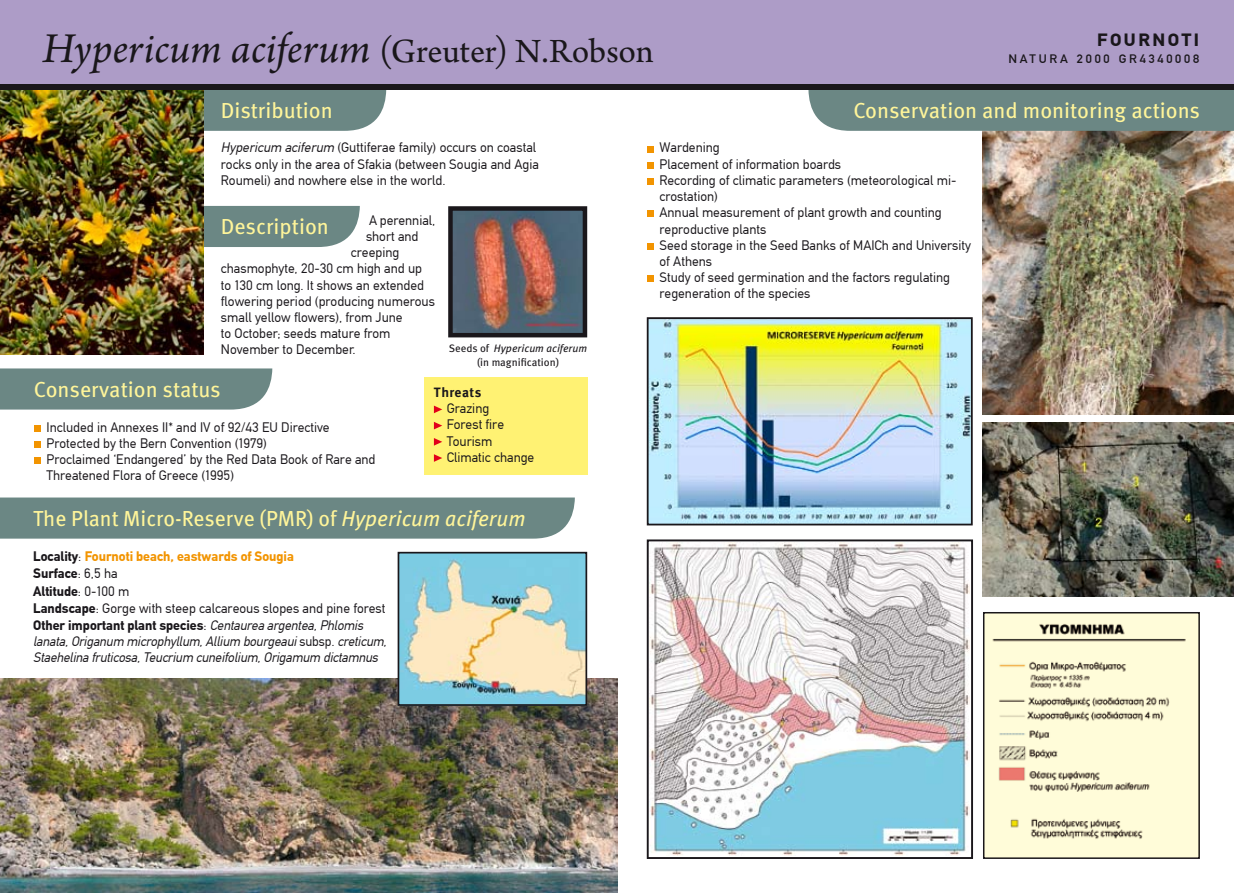
<style>
.page{position:relative;width:1234px;height:893px;background:#fff}
.page>*{position:absolute;margin:0;border:0;box-sizing:border-box;transform-origin:0 0}
.t1{font:italic 44.7px "Arno Pro";letter-spacing:.005em;color:#1a171b}
.t2{font:35.7px "Arno Pro";letter-spacing:-.005em;color:#1a171b}
.t3{font:21.75px "Meta Pro";color:#fff59a}
.t4{font:700 17.4px "CF Din";letter-spacing:.135em;color:#1a171b;scale:1.08 1}
.t5{font:13.5px/16.2px "CF Din";color:#1a171b}
.t6{font:italic 13.5px/16.8px "CF Din";color:#1a171b}
.t7{font:700 13.5px "Meta Pro";letter-spacing:.03em;color:#1a171b}
.t8{font:12px "CF Din";letter-spacing:.215em;color:#1a171b;scale:1.06 1}
.t9{font:10.8px/13.2px "Meta Pro";color:#1a171b;text-align:center}
.s1{font-style:italic}
.s2{font-weight:700;font-style:normal}
.s3{font-style:normal}
.s4{font-weight:700;font-style:normal;color:#f29400}
</style>
<div class="page">
<img style="left:0;top:679px;width:617px;height:214px">
<img style="left:649px;top:320px;width:320px;height:202px">
<div style="left:646px;top:317px;width:326px;height:208px;border:2px solid #1a171b"></div>
<img style="left:649px;top:542px;width:320px;height:314px">
<div style="left:646px;top:539px;width:326px;height:320px;border:2px solid #1a171b"></div>
<img style="left:400px;top:555px;width:184px;height:148px">
<div style="left:397px;top:552px;width:190px;height:154px;border:2px solid #1a171b"></div>
<svg style="left:983px;top:613px;width:215px;height:245px;background:#ede9c8"></svg>
<div style="left:423px;top:378px;width:164px;height:97px;background:#fff273"></div>
<img style="left:982px;top:131px;width:251px;height:284px">
<img style="left:982px;top:423px;width:251px;height:173px">
<img style="left:453px;top:211px;width:129px;height:121px">
<div style="left:448px;top:206px;width:139px;height:131px;border:4px solid #1a171b"></div>
<svg style="left:0;top:368px;width:272px;height:42px;background:#718c89"></svg>
<div style="left:0;top:497px;width:574px;height:42px;background:#6b8784"></div>
<div style="left:34px;top:425px;width:6px;height:7px;background:#f29400"></div>
<div style="left:34px;top:441px;width:6px;height:7px;background:#f29400"></div>
<div style="left:34px;top:457px;width:6px;height:7px;background:#f29400"></div>
<div style="left:203px;top:206px;width:157px;height:41px;background:#6b8784"></div>
<svg style="left:434px;top:406px;width:8px;height:7px"></svg>
<svg style="left:434px;top:422px;width:8px;height:7px"></svg>
<svg style="left:434px;top:438px;width:8px;height:8px"></svg>
<svg style="left:434px;top:454px;width:8px;height:8px"></svg>
<div style="left:203px;top:90px;width:183px;height:41px;background:#6b8784"></div>
<div style="left:646px;top:146px;width:7px;height:6px;background:#f29400"></div>
<div style="left:646px;top:162px;width:7px;height:7px;background:#f29400"></div>
<div style="left:646px;top:178px;width:7px;height:7px;background:#f29400"></div>
<div style="left:646px;top:211px;width:7px;height:6px;background:#f29400"></div>
<div style="left:646px;top:243px;width:7px;height:7px;background:#f29400"></div>
<div style="left:646px;top:275px;width:7px;height:7px;background:#f29400"></div>
<div style="left:808px;top:90px;width:425px;height:41px;background:#6b8784"></div>
<div style="left:0;top:0;width:1233px;height:86px;background:#ad9cc7"></div>
<img style="left:0;top:90px;width:203px;height:264px">
<div style="left:0;top:84px;width:1233px;height:6px;background:#1a171b"></div>
<h1 class="t1" style="left:43px;top:23px;width:329px">Hypericum aciferum</h1>
<p class="t4" style="left:1097px;top:31px;width:96px">FOURNOTI</p>
<h2 class="t2" style="left:379px;top:31px;width:276px">(Greuter) N.Robson</h2>
<p class="t8" style="left:1008px;top:52px;width:181px">NATURA 2000 GR4340008</p>
<h3 class="t3" style="left:221px;top:96px;width:113px">Distribution</h3>
<p class="t5" style="left:221px;top:140px;width:319px"><span class="s1">Hypericum aciferum</span> (Guttiferae family) occurs on coastal rocks only in the area of Sfakia (between Sougia and Agia<br>Roumeli) and nowhere else in the world.</p>
<p class="t5" style="left:369px;top:212px;width:68px">A perennial,</p>
<p class="t5" style="left:366px;top:228px;width:54px">short and</p>
<p class="t5" style="left:351px;top:244px;width:50px">creeping</p>
<p class="t5" style="left:221px;top:261px;width:203px">chasmophyte, 20-30 cm high and up</p>
<p class="t5" style="left:221px;top:277px;width:204px">to 130 cm long. It shows an extended</p>
<p class="t5" style="left:221px;top:293px;width:215px">flowering period (producing numerous</p>
<p class="t5" style="left:221px;top:309px;width:183px">small yellow flowers), from June</p>
<p class="t5" style="left:221px;top:325px;width:171px">to October; seeds mature from</p>
<p class="t5" style="left:221px;top:342px;width:136px">November to December.</p>
<h3 class="t3" style="left:221px;top:213px;width:109px">Description</h3>
<p class="t9" style="left:449px;top:342px;width:140px">Seeds of <span class="s1">Hypericum aciferum </span>(in magnification)</p>
<h3 class="t3" style="left:34px;top:375px;width:188px">Conservation status</h3>
<p class="t5" style="left:47px;top:419px;width:330px">Included in Annexes ΙΙ* and IV of 92/43 EU Directive Protected by the Bern Convention (1979)<br>Proclaimed ‘Endangered’ by the Red Data Book of Rare and Threatened Flora of Greece (1995)</p>
<p class="t7" style="left:434px;top:384px;width:49px">Threats</p>
<p class="t5" style="left:446px;top:401px;width:89px">Grazing<br>Forest fire<br>Tourism<br>Climatic change</p>
<h3 class="t3" style="left:33px;top:504px;width:494px">The Plant Micro-Reserve (PMR) of <span class="s1">Hypericum aciferum</span></h3>
<p class="t6" style="left:33px;top:548px;width:358px"><span class="s2">Locality</span><span class="s3">:</span> <span class="s4">Fournoti beach, eastwards of Sougia<br></span><span class="s2">Surface</span><span class="s3">: 6,5 ha<br></span><span class="s2">Altitude</span><span class="s3">: 0-100 m<br></span><span class="s2">Landscape</span><span class="s3">: Gorge with steep calcareous slopes and pine forest </span><span class="s2">Other important plant species</span><span class="s3">:</span> Centaurea argentea,Phlomis lanata,Origanum microphyllum,Allium bourgeaui<span class="s3">s u b s p</span> .creticum, Staehelina fruticosa,Teucrium cuneifolium,Origamum dictamnus</p>
<h3 class="t3" style="left:853px;top:96px;width:348px">Conservation and monitoring actions</h3>
<p class="t5" style="left:659px;top:140px;width:313px">Wardening<br>Placement of information boards<br>Recording of climatic parameters (meteorological mi&shy;crostation)<br>Annual measurement of plant growth and counting reproductive plants<br>Seed storage in the Seed Banks of MAICh and University of Athens<br>Study of seed germination and the factors regulating regeneration of the species</p>
</div>
